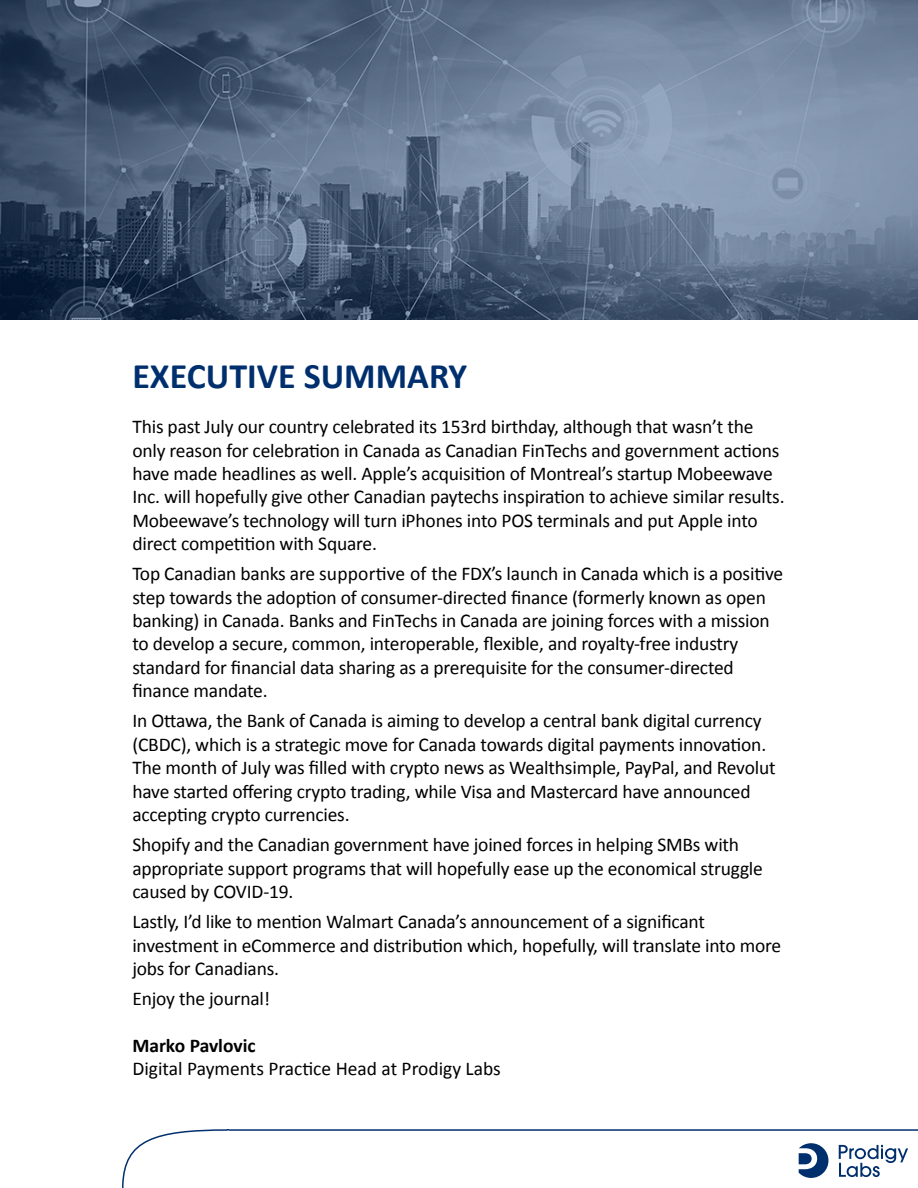
<style>
.page{position:relative;width:918px;height:1188px;background:#fff}
.page>*{position:absolute;margin:0;border:0;box-sizing:border-box;transform-origin:0 0}
.t1{font:700 36px "Calibri";color:#002f6e}
.t2{font:19.5px/23.4px "Calibri";letter-spacing:-.01em;color:#000}
.t3{font:700 19.5px "Calibri";color:#000}
</style>
<div class="page">
<svg style="left:0;top:0;width:918px;height:320px;background:#596c85"></svg>
<svg style="left:122px;top:1129px;width:796px;height:59px"></svg>
<h1 class="t1" style="left:132px;top:350px;width:336px">EXECUTIVE SUMMARY</h1>
<p class="t2" style="left:132px;top:414px;width:654px">This past July our country celebrated its 153rd birthday, although that wasn’t the only reason for celebration in Canada as Canadian FinTechs and government actions have made headlines as well. Apple’s acquisition of Montreal’s startup Mobeewave Inc. will hopefully give other Canadian paytechs inspiration to achieve similar results.<br>Mobeewave’s technology will turn iPhones into POS terminals and put Apple into direct competition with Square.</p>
<p class="t2" style="left:132px;top:562px;width:652px">Top Canadian banks are supportive of the FDX’s launch in Canada which is a positive step towards the adoption of consumer-directed finance (formerly known as open banking) in Canada. Banks and FinTechs in Canada are joining forces with a mission to develop a secure, common, interoperable, flexible, and royalty-free industry standard for financial data sharing as a prerequisite for the consumer-directed finance mandate.</p>
<p class="t2" style="left:132px;top:709px;width:645px">In Ottawa, the Bank of Canada is aiming to develop a central bank digital currency (CBDC), which is a strategic move for Canada towards digital payments innovation.<br>The month of July was filled with crypto news as Wealthsimple, PayPal, and Revolut have started offering crypto trading, while Visa and Mastercard have announced accepting crypto currencies.</p>
<p class="t2" style="left:132px;top:832px;width:632px">Shopify and the Canadian government have joined forces in helping SMBs with appropriate support programs that will hopefully ease up the economical struggle caused by COVID-19.</p>
<p class="t2" style="left:132px;top:909px;width:650px">Lastly, I’d like to mention Walmart Canada’s announcement of a significant investment in eCommerce and distribution which, hopefully, will translate into more jobs for Canadians.</p>
<p class="t2" style="left:132px;top:986px;width:139px">Enjoy the journal!</p>
<p class="t3" style="left:132px;top:1032px;width:125px">Marko Pavlovic</p>
<p class="t2" style="left:132px;top:1057px;width:370px">Digital Payments Practice Head at Prodigy Labs</p>
</div>
